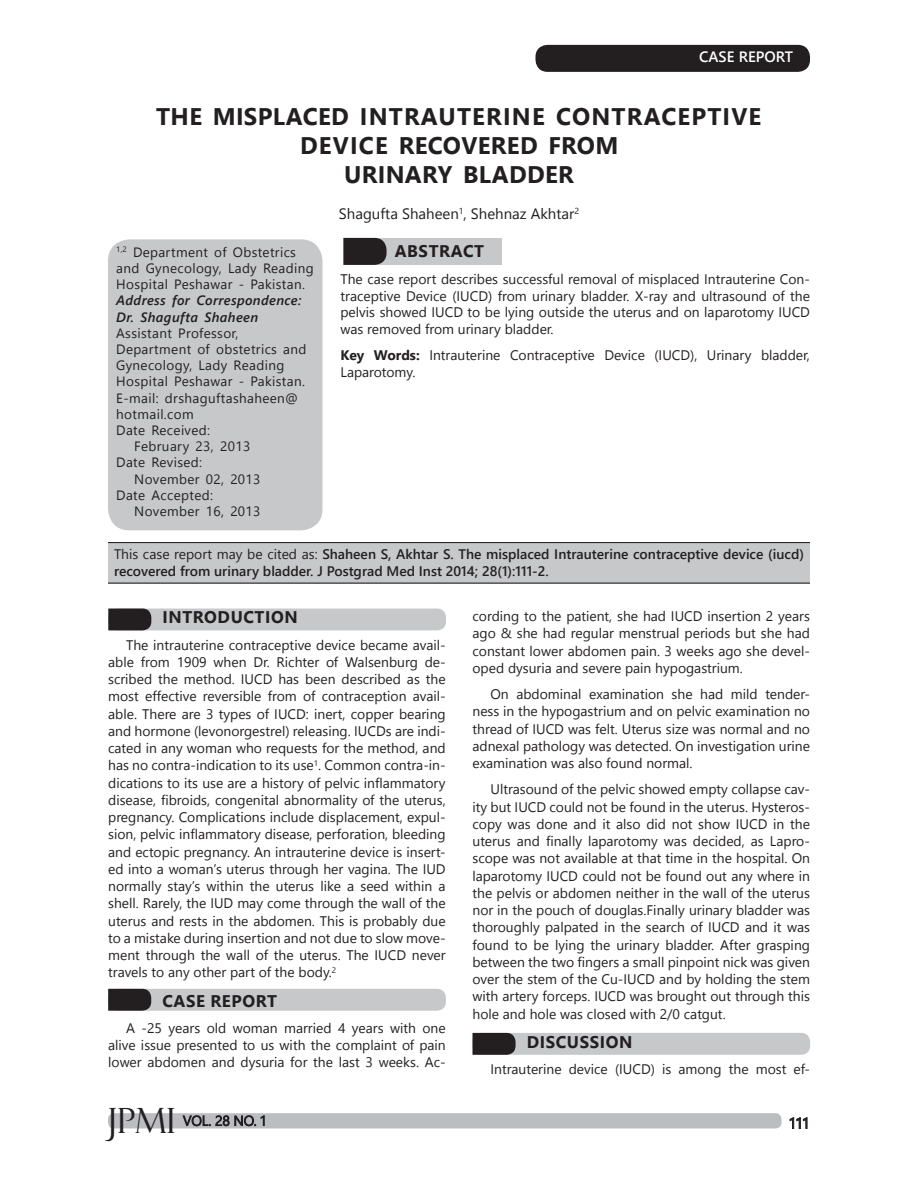
<style>
.page{position:relative;width:918px;height:1188px;background:#fff}
.page>*{position:absolute;margin:0;border:0;box-sizing:border-box;transform-origin:0 0}
.t1{font:34.8px "Felix Titling";color:#231f20}
.big_heading{font:700 24px/28.8px "Segoe UI";letter-spacing:.015em;color:#231f20;text-align:center}
.Sub_Head_1{font:700 16.8px "Segoe UI";letter-spacing:.035em;color:#231f20}
.author_name{font:15px "Segoe UI";color:#231f20}
.table_text{font:600 15px "Segoe UI";color:#fff}
.table_text-2{font:15px "Segoe UI";color:#231f20}
.Body_Text{font:13.8px/17.2px "Segoe UI";color:#231f20;text-align:justify}
.abstract_body_text{font:13.8px/16.8px "Segoe UI";color:#231f20;text-align:justify}
.text_between_2_lines{font:600 13.8px/17.2px "Segoe UI";color:#231f20}
.frame_text_first_pag{font:13.5px/16.2px "Segoe UI";letter-spacing:.025em;color:#231f20}
.frame_text_first_pag-2{font:italic 600 13.5px "Segoe UI";letter-spacing:.03em;color:#231f20}
.s1{font-weight:700}
.s2{font-weight:400}
</style>
<div class="page">
<div style="left:108px;top:1113px;width:674px;height:15px;background:#bcbdc0;border-radius:6px"></div>
<svg style="left:182px;top:1115px;width:83px;height:12px"></svg>
<svg style="left:789px;top:1117px;width:19px;height:12px"></svg>
<div style="left:472px;top:1033px;width:338px;height:22px;background:#c7c8ca;border-radius:9px"></div>
<svg style="left:472px;top:1033px;width:44px;height:22px"></svg>
<div style="left:108px;top:989px;width:338px;height:22px;background:#c7c8ca;border-radius:9px"></div>
<svg style="left:108px;top:989px;width:43px;height:22px"></svg>
<div style="left:108px;top:609px;width:338px;height:21px;background:#c7c8ca;border-radius:9px"></div>
<svg style="left:108px;top:609px;width:43px;height:21px"></svg>
<div style="left:536px;top:45px;width:274px;height:27px;background:#231f20;border-radius:12px"></div>
<div style="left:344px;top:238px;width:158px;height:27px;background:#c7c8ca"></div>
<svg style="left:344px;top:238px;width:43px;height:27px"></svg>
<div style="left:108px;top:239px;width:215px;height:291px;background:#c7c8ca;border-radius:22px"></div>
<div style="left:108px;top:542px;width:702px;height:42px;background:#c7c8ca"></div>
<hr style="left:108px;top:542px;width:702px;height:1px;background:#231f20">
<hr style="left:108px;top:583px;width:702px;height:1px;background:#231f20">
<p class="table_text" style="left:699px;top:46px;width:95px">CASE REPORT</p>
<p class="big_heading" style="left:156px;top:102px;width:607px">THE MISPLACED INTRAUTERINE CONTRACEPTIVE<br>DEVICE RECOVERED FROM<br>URINARY BLADDER</p>
<p class="author_name" style="left:339px;top:202px;width:242px">Shagufta Shaheen<sup>1</sup>, Shehnaz Akhtar<sup>2</sup></p>
<p class="Sub_Head_1" style="left:395px;top:239px;width:91px">ABSTRACT</p>
<p class="abstract_body_text" style="left:340px;top:270px;width:471px">The case report describes successful removal of misplaced Intrauterine Con&shy;traceptive Device (IUCD) from urinary bladder. X-ray and ultrasound of the pelvis showed IUCD to be lying outside the uterus and on laparotomy IUCD was removed from urinary bladder.</p>
<p class="abstract_body_text" style="left:340px;top:347px;width:471px"><span class="s1">Key Words:</span> Intrauterine Contraceptive Device (IUCD), Urinary bladder,<br>Laparotomy.</p>
<p class="frame_text_first_pag" style="left:116px;top:243px;width:199px"><sup>1,2</sup> Department of Obstetrics and Gynecology, Lady Reading<br>Hospital Peshawar - Pakistan.</p>
<p class="frame_text_first_pag-2" style="left:116px;top:291px;width:187px">Address for Correspondence:</p>
<p class="frame_text_first_pag-2" style="left:116px;top:307px;width:144px">Dr. Shagufta Shaheen</p>
<p class="frame_text_first_pag" style="left:116px;top:324px;width:124px">Assistant Professor,</p>
<p class="frame_text_first_pag" style="left:116px;top:341px;width:192px">Department of obstetrics and<br>Gynecology, Lady Reading<br>Hospital Peshawar - Pakistan.</p>
<p class="frame_text_first_pag" style="left:116px;top:389px;width:183px">E-mail: drshaguftashaheen@ hotmail.com</p>
<p class="frame_text_first_pag" style="left:116px;top:422px;width:95px">Date Received:</p>
<p class="frame_text_first_pag" style="left:134px;top:438px;width:118px">February 23, 2013</p>
<p class="frame_text_first_pag" style="left:116px;top:454px;width:87px">Date Revised:</p>
<p class="frame_text_first_pag" style="left:134px;top:470px;width:128px">November 02, 2013</p>
<p class="frame_text_first_pag" style="left:116px;top:486px;width:98px">Date Accepted:</p>
<p class="frame_text_first_pag" style="left:134px;top:503px;width:128px">November 16, 2013</p>
<p class="text_between_2_lines" style="left:114px;top:545px;width:691px"><span class="s2">This case report may be cited as:</span> Shaheen S, Akhtar S. The misplaced Intrauterine contraceptive device (iucd) recovered from urinary bladder. J Postgrad Med Inst 2014; 28(1):111-2.</p>
<p class="Body_Text" style="left:472px;top:607px;width:339px">cording to the patient, she had IUCD insertion 2 years ago &amp; she had regular menstrual periods but she had constant lower abdomen pain. 3 weeks ago she devel&shy;oped dysuria and severe pain hypogastrium.</p>
<p class="Body_Text" style="left:472px;top:685px;width:339px;text-indent:18px">On abdominal examination she had mild tender&shy;ness in the hypogastrium and on pelvic examination no thread of IUCD was felt. Uterus size was normal and no adnexal pathology was detected. On investigation urine examination was also found normal.</p>
<p class="Body_Text" style="left:472px;top:780px;width:339px;text-indent:18px">Ultrasound of the pelvic showed empty collapse cav&shy;ity but IUCD could not be found in the uterus. Hysteros&shy;copy was done and it also did not show IUCD in the uterus and finally laparotomy was decided, as Lapro&shy;scope was not available at that time in the hospital. On laparotomy IUCD could not be found out any where in the pelvis or abdomen neither in the wall of the uterus nor in the pouch of douglas.Finally urinary bladder was thoroughly palpated in the search of IUCD and it was found to be lying the urinary bladder. After grasping between the two fingers a small pinpoint nick was given over the stem of the Cu-IUCD and by holding the stem with artery forceps. IUCD was brought out through this hole and hole was closed with 2/0 catgut.</p>
<p class="Sub_Head_1" style="left:527px;top:1029px;width:107px">DISCUSSION</p>
<p class="Body_Text" style="left:490px;top:1060px;width:321px">Intrauterine device (IUCD) is among the most ef-</p>
<p class="Sub_Head_1" style="left:162px;top:605px;width:137px">INTRODUCTION</p>
<p class="Body_Text" style="left:108px;top:636px;width:339px;text-indent:18px">The intrauterine contraceptive device became avail&shy;able from 1909 when Dr. Richter of Walsenburg de&shy;scribed the method. IUCD has been described as the most effective reversible from of contraception avail&shy;able. There are 3 types of IUCD: inert, copper bearing and hormone (levonorgestrel) releasing. IUCDs are indi&shy;cated in any woman who requests for the method, and has no contra-indication to its use<sup>1</sup>. Common contra-in&shy;dications to its use are a history of pelvic inflammatory disease, fibroids, congenital abnormality of the uterus, pregnancy. Complications include displacement, expul&shy;sion, pelvic inflammatory disease, perforation, bleeding and ectopic pregnancy. An intrauterine device is insert&shy;ed into a woman’s uterus through her vagina. The IUD normally stay’s within the uterus like a seed within a shell. Rarely, the IUD may come through the wall of the uterus and rests in the abdomen. This is probably due to a mistake during insertion and not due to slow move&shy;ment through the wall of the uterus. The IUCD never travels to any other part of the body.<sup>2</sup></p>
<p class="Sub_Head_1" style="left:162px;top:988px;width:116px">CASE REPORT</p>
<p class="Body_Text" style="left:108px;top:1019px;width:339px;text-indent:18px">A -25 years old woman married 4 years with one alive issue presented to us with the complaint of pain lower abdomen and dysuria for the last 3 weeks. Ac-</p>
<h1 class="t1" style="left:108px;top:1101px;width:69px">JPMI</h1>
<p class="table_text-2" style="left:788px;top:1112px;width:23px">111</p>
</div>
